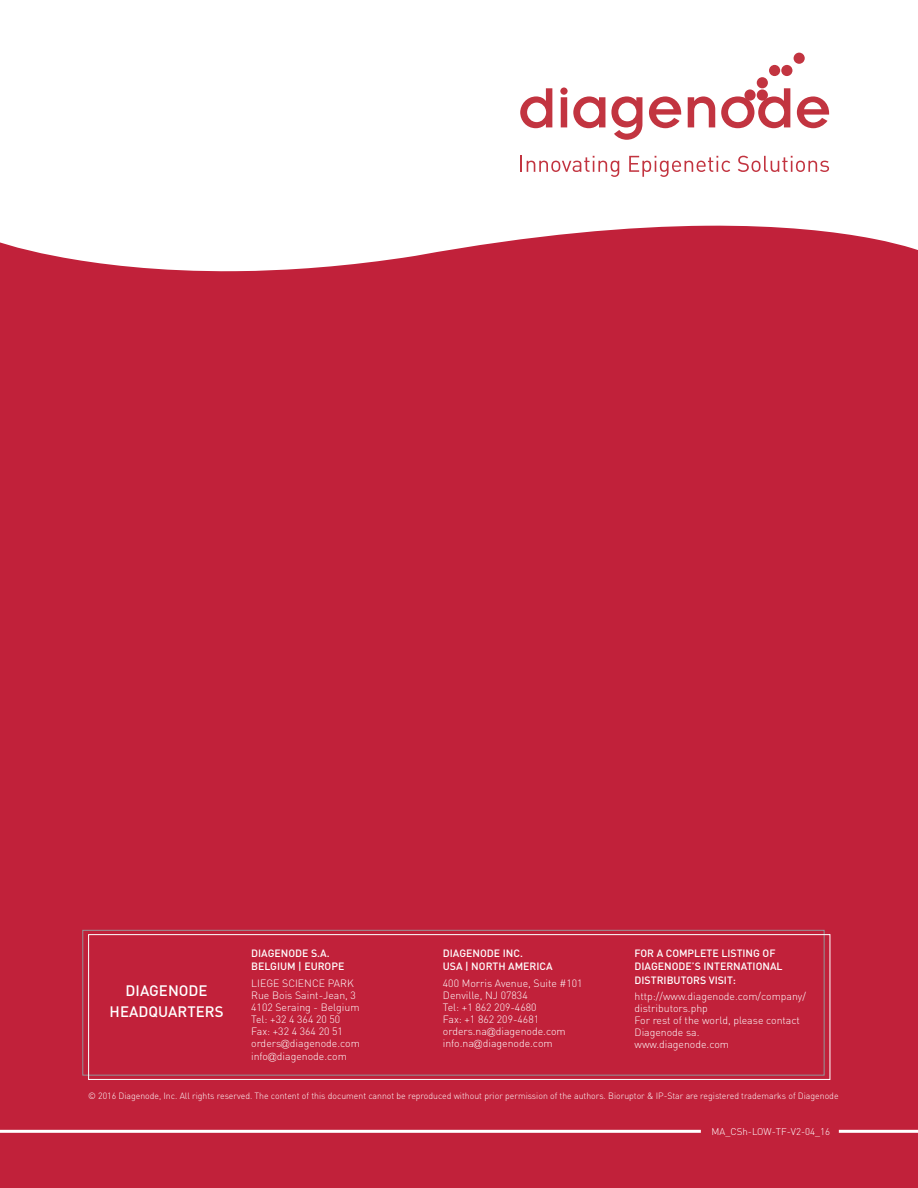
<style>
.page{position:relative;width:918px;height:1188px;background:#fff}
.page>*{position:absolute;margin:0;border:0;box-sizing:border-box;transform-origin:0 0}
.t1{font:500 15px/21px "DIN";color:#fff;text-align:center}
.t2{font:300 10.5px/12px "DIN";color:#fff}
.t3{font:500 10.5px/13.5px "DIN";color:#fff}
.Ref__Doc{font:300 9.75px "DIN";color:#fff}
.t4{font:300 9px "DIN";color:#fff}
.s1{font-family:"Gill Sans"}
</style>
<div class="page">
<div style="left:0;top:225px;width:918px;height:963px;background:#c1213a"></div>
<div style="left:757px;top:77px;width:11px;height:11px;background:#c23440;border-radius:50%"></div>
<div style="left:769px;top:65px;width:11px;height:11px;background:#c23440;border-radius:50%"></div>
<div style="left:781px;top:65px;width:11px;height:11px;background:#c23440;border-radius:50%"></div>
<div style="left:794px;top:53px;width:11px;height:11px;background:#c23440;border-radius:50%"></div>
<svg style="left:520px;top:88px;width:32px;height:40px"></svg>
<svg style="left:560px;top:87px;width:45px;height:41px"></svg>
<svg style="left:611px;top:96px;width:31px;height:44px"></svg>
<svg style="left:649px;top:96px;width:32px;height:32px"></svg>
<svg style="left:688px;top:96px;width:27px;height:31px"></svg>
<svg style="left:721px;top:88px;width:69px;height:40px"></svg>
<svg style="left:797px;top:96px;width:32px;height:32px"></svg>
<svg style="left:521px;top:156px;width:98px;height:21px"></svg>
<svg style="left:629px;top:156px;width:101px;height:21px"></svg>
<svg style="left:738px;top:156px;width:91px;height:16px"></svg>
<div style="left:82px;top:930px;width:743px;height:146px;border:1px solid #939598"></div>
<div style="left:88px;top:934px;width:742px;height:146px;border:1px solid #fff"></div>
<hr style="left:839px;top:1130px;width:79px;height:3px;background:#fff">
<hr style="left:0;top:1130px;width:701px;height:3px;background:#fff">
<h1 class="t1" style="left:110px;top:979px;width:115px">DIAGENODE<br>HEADQUARTERS</h1>
<p class="t3" style="left:251px;top:946px;width:95px">DIAGENODE S.A.<br>BELGIUM | EUROPE</p>
<p class="t2" style="left:251px;top:977px;width:110px">LIEGE SCIENCE PARK<br>Rue Bois Saint-Jean, 3<br>4102 Seraing - Belgium<br>Tel: +32 4 364 20 50<br>Fax: +32 4 364 20 51 orders<span class="s1">@</span>diagenode.com</p>
<p class="t2" style="left:251px;top:1050px;width:97px">info<span class="s1">@</span>diagenode.com</p>
<p class="t3" style="left:443px;top:946px;width:111px">DIAGENODE INC.<br>USA | NORTH AMERICA</p>
<p class="t2" style="left:443px;top:977px;width:141px">400 Morris Avenue, Suite #101<br>Denville, NJ 07834<br>Tel: +1 862 209-4680<br>Fax: +1 862 209-4681 orders.na<span class="s1">@</span>diagenode.com info.na<span class="s1">@</span>diagenode.com</p>
<p class="t3" style="left:635px;top:946px;width:150px">FOR A COMPLETE LISTING OF<br>DIAGENODE’S INTERNATIONAL<br>DISTRIBUTORS VISIT:</p>
<p class="t2" style="left:635px;top:990px;width:173px">http://www.diagenode.com/company/ distributors.php<br>For rest of the world, please contact<br>Diagenode sa.<br>www.diagenode.com</p>
<p class="t4" style="left:88px;top:1090px;width:752px">© 2016 Diagenode, Inc. All rights reserved. The content of this document cannot be reproduced without prior permission of the authors. Bioruptor &amp; IP-Star are registered trademarks of Diagenode</p>
<p class="Ref__Doc" style="left:712px;top:1126px;width:120px">MA_CSh-LOW-TF-V2-04_16</p>
</div>
